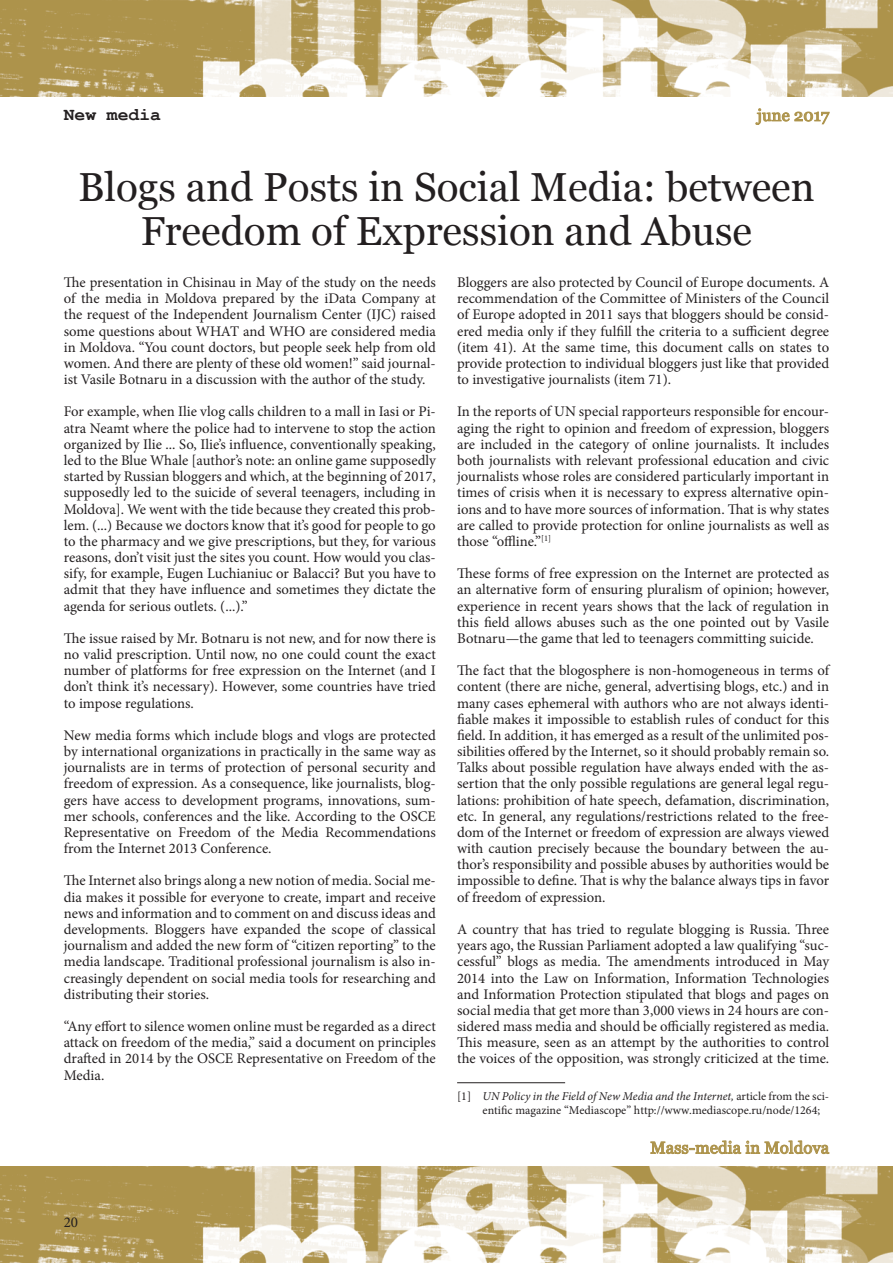
<style>
.page{position:relative;width:893px;height:1263px;background:#fff}
.page>*{position:absolute;margin:0;border:0;box-sizing:border-box;transform-origin:0 0}
.t1{font:40.5px/44.5px "Georgia";color:#231f20;text-align:center}
.t2{font:700 18px "Courier New";color:#231f20}
.t3{font:16.5px "Georgia";letter-spacing:.01em;color:#ad934b}
.t4{font:15px "Minion Pro";color:#231f20}
.t5{font:14.7px/16.2px "Minion Pro";color:#231f20;text-align:justify}
.t6{font:12px/14.4px "Minion Pro";color:#231f20}
.s1{font-style:italic}
</style>
<div class="page">
<img style="left:0;top:1166px;width:893px;height:97px">
<img style="left:0;top:0;width:893px;height:96px">
<svg style="left:755px;top:108px;width:75px;height:17px"></svg>
<svg style="left:650px;top:1140px;width:180px;height:14px"></svg>
<hr style="left:457px;top:1082px;width:108px;height:1px;background:#231f20">
<p class="t2" style="left:64px;top:103px;width:99px">New media</p>
<p class="t3" style="left:757px;top:105px;width:74px">june 2017</p>
<h1 class="t1" style="left:78px;top:165px;width:738px">Blogs and Posts in Social Media: between<br>Freedom of Expression and Abuse</h1>
<p class="t5" style="left:64px;top:274px;width:374px">The presentation in Chisinau in May of the study on the needs of the media in Moldova prepared by the iData Company at the request of the Independent Journalism Center (IJC) raised some questions about WHAT</p>
<p class="t5" style="left:64px;top:323px;width:374px;text-indent:246px">are considered media in Moldova. “You count doctors, but people seek help from old women. And there are plenty of these old women!” said journal&shy;ist Vasile Botnaru in a discussion with the author of the study.</p>
<p class="t5" style="left:64px;top:404px;width:374px">For example, when Ilie vlog calls children to a mall in Iasi or Pi&shy;atra Neamt where the police had to intervene to stop the action organized by Ilie ... So, Ilie’s influence, conventionally speaking, led to the Blue Whale [author’s note: an online game supposedly started by Russian bloggers and which, at the beginning of 2017, supposedly led to the suicide of several teenagers, including in Moldova]. We went with the tide because they created this prob&shy;lem. (...) Because we doctors know that it’s good for people to go to the pharmacy and we give prescriptions, but they, for various reasons, don’t visit just the sites you count. How would you clas&shy;sify, for example, Eugen Luchianiuc or Balacci? But you have to admit that they have influence and sometimes they dictate the agenda for serious outlets. (...).”</p>
<p class="t5" style="left:64px;top:630px;width:374px">The issue raised by Mr. Botnaru is not new, and for now there is no valid prescription. Until now, no one could count the exact number of platforms for free expression on the Internet (and I don’t think it’s necessary). However, some countries have tried to impose regulations.</p>
<p class="t5" style="left:64px;top:727px;width:374px">New media forms which include blogs and vlogs are protected by international organizations in practically in the same way as journalists are in terms of protection of personal security and freedom of expression. As a consequence, like journalists, blog&shy;gers have access to development programs, innovations, sum&shy;mer schools, conferences and the like. According to the OSCE Representative on Freedom of the Media Recommendations from the Internet 2013 Conference.</p>
<p class="t5" style="left:64px;top:873px;width:374px">The Internet also brings along a new notion of media. Social me&shy;dia makes it possible for everyone to create, impart and receive news and information and to comment on and discuss ideas and developments. Bloggers have expanded the scope of classical journalism and added the new form of “citizen reporting” to the media landscape. Traditional professional journalism is also in&shy;creasingly dependent on social media tools for researching and distributing their stories.</p>
<p class="t5" style="left:64px;top:1018px;width:374px">“Any effort to silence women online must be regarded as a direct attack on freedom of the media,” said a document on principles drafted in 2014 by the OSCE Representative on Freedom of the Media.</p>
<p class="t5" style="left:243px;top:323px;width:39px">and WHO</p>
<p class="t5" style="left:457px;top:274px;width:374px">Bloggers are also protected by Council of Europe documents. A recommendation of the Committee of Ministers of the Council of Europe adopted in 2011 says that bloggers should be consid&shy;ered media only if they fulfill the criteria to a sufficient degree (item 41). At the same time, this document calls on states to provide protection to individual bloggers just like that provided to investigative journalists (item 71).</p>
<p class="t5" style="left:457px;top:404px;width:374px">In the reports of UN special rapporteurs responsible for encour&shy;aging the right to opinion and freedom of expression, bloggers are included in the category of online journalists. It includes both journalists with relevant professional education and civic journalists whose roles are considered particularly important in times of crisis when it is necessary to express alternative opin&shy;ions and to have more sources of information. That is why states are called to provide protection for online journalists as well as those “offline.”<sup>[1]</sup></p>
<p class="t5" style="left:457px;top:565px;width:374px">These forms of free expression on the Internet are protected as an alternative form of ensuring pluralism of opinion; however, experience in recent years shows that the lack of regulation in this field allows abuses such as the one pointed out by Vasile Botnaru—the game that led to teenagers committing suicide.</p>
<p class="t5" style="left:457px;top:662px;width:374px">The fact that the blogosphere is non-homogeneous in terms of content (there are niche, general, advertising blogs, etc.) and in many cases ephemeral with authors who are not always identi&shy;fiable makes it impossible to establish rules of conduct for this field. In addition, it has emerged as a result of the unlimited pos&shy;sibilities offered by the Internet, so it should probably remain so.<br>Talks about possible regulation have always ended with the as&shy;sertion that the only possible regulations are general legal regu&shy;lations: prohibition of hate speech, defamation, discrimination, etc. In general, any regulations/restrictions related to the free&shy;dom of the Internet or freedom of expression are always viewed with caution precisely because the boundary between the au&shy;thor’s responsibility and possible abuses by authorities would be impossible to define. That is why the balance always tips in favor of freedom of expression.</p>
<p class="t5" style="left:457px;top:921px;width:374px">A country that has tried to regulate blogging is Russia. Three years ago, the Russian Parliament adopted a law qualifying “suc&shy;cessful” blogs as media. The amendments introduced in May 2014 into the Law on Information, Information Technologies and Information Protection stipulated that blogs and pages on social media that get more than 3,000 views in 24 hours are con&shy;sidered mass media and should be officially registered as media.<br>This measure, seen as an attempt by the authorities to control the voices of the opposition, was strongly criticized at the time.</p>
<p class="t6" style="left:483px;top:1089px;width:348px;text-indent:-26px">[1] <span class="s1">UN Policy in the Field of New Media and the Internet,</span> article from the sci&shy;entific magazine “Mediascope” http://www.mediascope.ru/node/1264;</p>
<p class="t3" style="left:650px;top:1138px;width:180px">Mass-media in Moldova</p>
<p class="t4" style="left:64px;top:1212px;width:16px">20</p>
</div>
